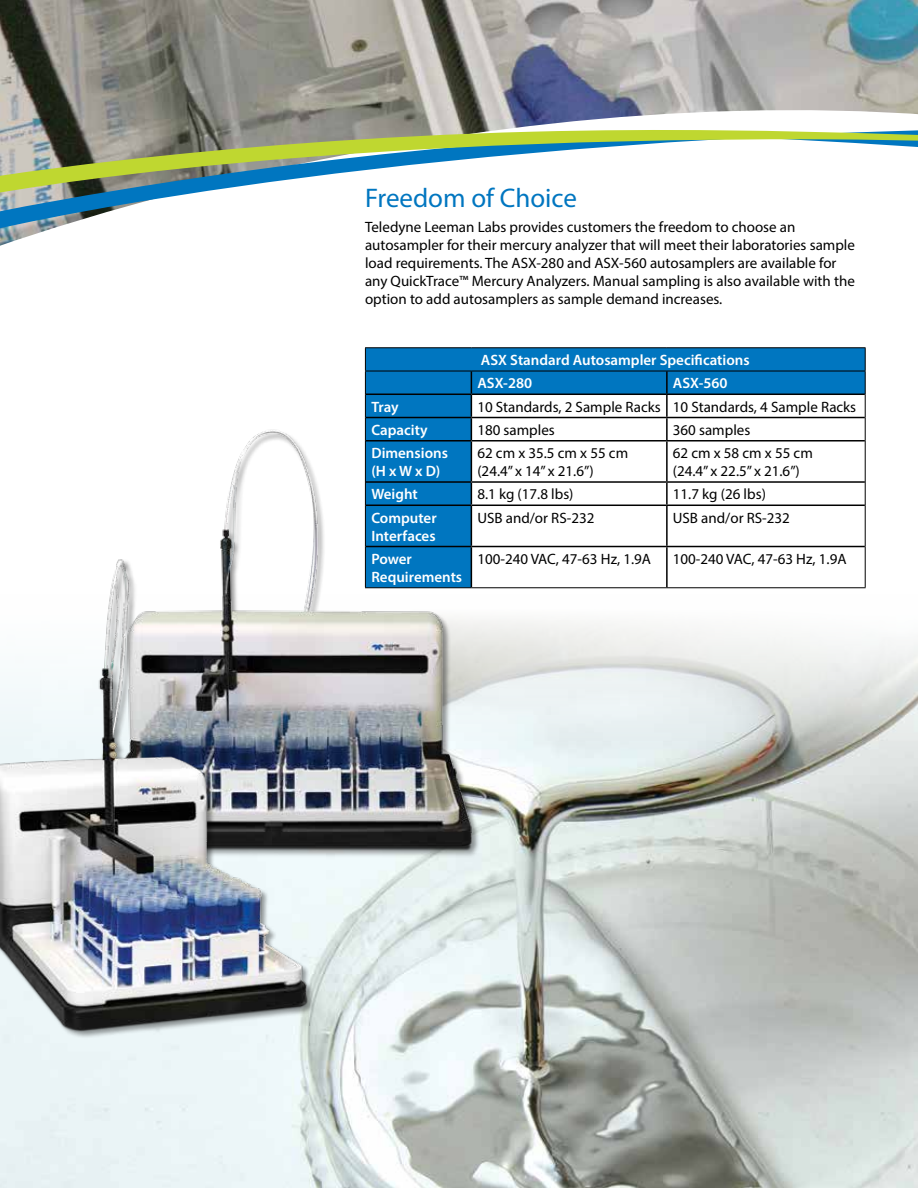
<style>
.page{position:relative;width:918px;height:1188px;background:#fff}
.page>*{position:absolute;margin:0;border:0;box-sizing:border-box;transform-origin:0 0}
.t1{font:27px "Myriad Pro";color:#0076c0}
.t2{font:15px/18px "Myriad Pro";color:#000}
.t3{font:600 15px/18px "Myriad Pro";color:#fff}
</style>
<div class="page">
<img style="left:0;top:0;width:918px;height:65px">
<svg style="left:0;top:65px;width:918px;height:524px"></svg>
<svg style="left:0;top:93px;width:918px;height:144px"></svg>
<svg style="left:0;top:123px;width:918px;height:76px"></svg>
<img style="left:0;top:619px;width:918px;height:569px">
<div style="left:366px;top:348px;width:499px;height:69px;background:#0076c0"></div>
<svg style="left:472px;top:395px;width:393px;height:192px"></svg>
<hr style="left:666px;top:371px;width:2px;height:23px;background:#000">
<hr style="left:666px;top:395px;width:2px;height:22px;background:#000">
<hr style="left:366px;top:417px;width:105px;height:1px;background:#000">
<hr style="left:471px;top:417px;width:196px;height:1px;background:#000">
<svg style="left:471px;top:372px;width:1px;height:46px"></svg>
<hr style="left:667px;top:417px;width:198px;height:1px;background:#000">
<hr style="left:666px;top:418px;width:2px;height:22px;background:#000">
<hr style="left:471px;top:440px;width:196px;height:2px;background:#000">
<hr style="left:667px;top:440px;width:198px;height:2px;background:#000">
<hr style="left:666px;top:442px;width:2px;height:39px;background:#000">
<hr style="left:471px;top:481px;width:196px;height:2px;background:#000">
<hr style="left:667px;top:481px;width:198px;height:2px;background:#000">
<hr style="left:666px;top:483px;width:2px;height:22px;background:#000">
<hr style="left:471px;top:505px;width:196px;height:1px;background:#000">
<hr style="left:667px;top:505px;width:198px;height:1px;background:#000">
<hr style="left:666px;top:506px;width:2px;height:40px;background:#000">
<hr style="left:471px;top:546px;width:196px;height:1px;background:#000">
<hr style="left:667px;top:546px;width:198px;height:1px;background:#000">
<hr style="left:666px;top:547px;width:2px;height:40px;background:#000">
<hr style="left:366px;top:394px;width:105px;height:1px;background:#000">
<hr style="left:471px;top:394px;width:196px;height:1px;background:#000">
<hr style="left:667px;top:394px;width:198px;height:1px;background:#000">
<hr style="left:365px;top:347px;width:106px;height:1px;background:#000">
<hr style="left:471px;top:347px;width:196px;height:1px;background:#000">
<hr style="left:667px;top:347px;width:199px;height:1px;background:#000">
<hr style="left:365px;top:371px;width:106px;height:1px;background:#000">
<hr style="left:471px;top:371px;width:196px;height:1px;background:#000">
<hr style="left:667px;top:371px;width:199px;height:1px;background:#000">
<svg style="left:365px;top:348px;width:1px;height:70px"></svg>
<svg style="left:865px;top:348px;width:1px;height:93px"></svg>
<hr style="left:865px;top:441px;width:1px;height:41px;background:#000">
<svg style="left:865px;top:482px;width:1px;height:23px"></svg>
<hr style="left:865px;top:505px;width:1px;height:42px;background:#000">
<hr style="left:865px;top:547px;width:1px;height:40px;background:#000">
<hr style="left:471px;top:587px;width:196px;height:1px;background:#000">
<hr style="left:667px;top:587px;width:199px;height:1px;background:#000">
<img style="left:65px;top:418px;width:424px;height:454px">
<img style="left:0;top:553px;width:323px;height:494px">
<h1 class="t1" style="left:365px;top:181px;width:214px">Freedom of Choice</h1>
<p class="t2" style="left:365px;top:217px;width:491px">Teledyne Leeman Labs provides customers the freedom to choose an autosampler for their mercury analyzer that will meet their laboratories sample load requirements. The ASX-280 and ASX-560 autosamplers are available for any QuickTrace™ Mercury Analyzers. Manual sampling is also available with the option to add autosamplers as sample demand increases.</p>
<p class="t3" style="left:477px;top:348px;width:274px;line-height:23.2px">ASX Standard Autosampler Specifications<br>ASX-280</p>
<p class="t3" style="left:673px;top:374px;width:56px">ASX-560</p>
<p class="t3" style="left:371px;top:397px;width:29px">Tray</p>
<p class="t2" style="left:477px;top:397px;width:380px">10 Standards, 2 Sample Racks 10 Standards, 4 Sample Racks</p>
<p class="t3" style="left:371px;top:420px;width:58px">Capacity</p>
<p class="t2" style="left:477px;top:421px;width:79px">180 samples</p>
<p class="t2" style="left:673px;top:421px;width:79px">360 samples</p>
<p class="t3" style="left:371px;top:444px;width:78px">Dimensions (H x W x D)</p>
<p class="t2" style="left:477px;top:444px;width:152px">62 cm x 35.5 cm x 55 cm (24.4” x 14” x 21.6”)</p>
<p class="t2" style="left:673px;top:444px;width:142px">62 cm x 58 cm x 55 cm (24.4” x 22.5” x 21.6”)</p>
<p class="t3" style="left:371px;top:485px;width:48px">Weight</p>
<p class="t2" style="left:477px;top:485px;width:98px">8.1 kg (17.8 lbs)</p>
<p class="t2" style="left:673px;top:485px;width:95px">11.7 kg (26 lbs)</p>
<p class="t3" style="left:371px;top:508px;width:67px">Computer<br>Interfaces</p>
<p class="t2" style="left:477px;top:508px;width:119px">USB and/or RS-232</p>
<p class="t2" style="left:673px;top:508px;width:119px">USB and/or RS-232</p>
<p class="t3" style="left:371px;top:549px;width:92px">Power<br>Requirements</p>
<p class="t2" style="left:477px;top:550px;width:175px">100-240 VAC, 47-63 Hz, 1.9A</p>
<p class="t2" style="left:673px;top:550px;width:175px">100-240 VAC, 47-63 Hz, 1.9A</p>
</div>
